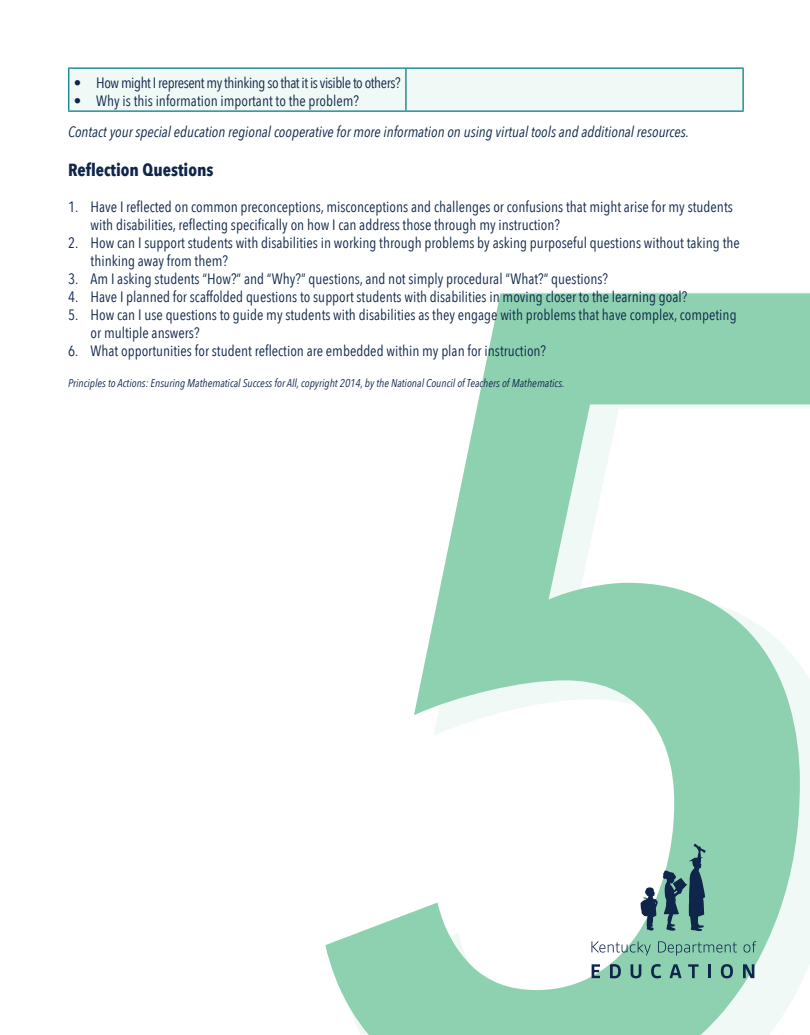
<style>
.page{position:relative;width:810px;height:1035px;background:#fff}
.page>*{position:absolute;margin:0;border:0;box-sizing:border-box;transform-origin:0 0}
.t1{font:700 17.5px "Avenir Next Condensed";color:#0f264a}
.t2{font:15px/18px "Avenir Next Condensed";color:#0f264a}
.t3{font:italic 15px "Avenir Next Condensed";color:#0f264a}
.t4{font:15px "Avenir Next Condensed";letter-spacing:-.03em;color:#0f264a}
.t5{font:italic 11.25px "Avenir Next Condensed";color:#0f264a}
</style>
<div class="page">
<svg style="left:325px;top:293px;width:485px;height:742px"></svg>
<div style="left:69px;top:69px;width:673px;height:42px;background:#f0f9f5"></div>
<hr style="left:68px;top:69px;width:1px;height:42px;background:#007880">
<hr style="left:68px;top:68px;width:338px;height:1px;background:#007880">
<hr style="left:68px;top:111px;width:338px;height:1px;background:#007880">
<hr style="left:405px;top:69px;width:2px;height:42px;background:#007880">
<hr style="left:406px;top:68px;width:338px;height:1px;background:#007880">
<hr style="left:742px;top:69px;width:2px;height:42px;background:#007880">
<hr style="left:406px;top:111px;width:338px;height:1px;background:#007880">
<svg style="left:592px;top:941px;width:59px;height:14px"></svg>
<svg style="left:658px;top:941px;width:79px;height:14px"></svg>
<svg style="left:744px;top:941px;width:12px;height:12px"></svg>
<svg style="left:592px;top:964px;width:8px;height:14px"></svg>
<svg style="left:610px;top:964px;width:11px;height:14px"></svg>
<svg style="left:631px;top:964px;width:10px;height:14px"></svg>
<svg style="left:651px;top:964px;width:10px;height:14px"></svg>
<svg style="left:670px;top:964px;width:12px;height:14px"></svg>
<svg style="left:688px;top:964px;width:11px;height:14px"></svg>
<hr style="left:708px;top:964px;width:3px;height:14px;background:#0f264a">
<svg style="left:721px;top:964px;width:12px;height:14px"></svg>
<svg style="left:743px;top:964px;width:11px;height:14px"></svg>
<svg style="left:640px;top:843px;width:66px;height:88px"></svg>
<p class="t4" style="left:74px;top:70px;width:328px">• How might I represent my thinking so that it is visible to others?</p>
<p class="t2" style="left:74px;top:91px;width:287px">• Why is this information important to the problem?</p>
<p class="t3" style="left:68px;top:122px;width:622px">Contact your special education regional cooperative for more information on using virtual tools and additional resources.</p>
<h2 class="t1" style="left:68px;top:159px;width:147px">Reflection Questions</h2>
<p class="t2" style="left:91px;top:197px;width:644px;text-indent:-22px">1. Have I reflected on common preconceptions, misconceptions and challenges or confusions that might arise for my students with disabilities, reflecting specifically on how I can address those through my instruction?</p>
<p class="t2" style="left:91px;top:233px;width:651px;text-indent:-22px">2. How can I support students with disabilities in working through problems by asking purposeful questions without taking the thinking away from them?</p>
<p class="t2" style="left:68px;top:269px;width:541px">3. Am I asking students “How?” and “Why?” questions, and not simply procedural “What?” questions?</p>
<p class="t2" style="left:68px;top:287px;width:621px">4. Have I planned for scaffolded questions to support students with disabilities in moving closer to the learning goal?</p>
<p class="t2" style="left:91px;top:305px;width:648px;text-indent:-22px">5. How can I use questions to guide my students with disabilities as they engage with problems that have complex, competing or multiple answers?</p>
<p class="t2" style="left:68px;top:341px;width:480px">6. What opportunities for student reflection are embedded within my plan for instruction?</p>
<p class="t5" style="left:68px;top:376px;width:498px">Principles to Actions: Ensuring Mathematical Success for All, copyright 2014, by the National Council of Teachers of Mathematics.</p>
</div>
